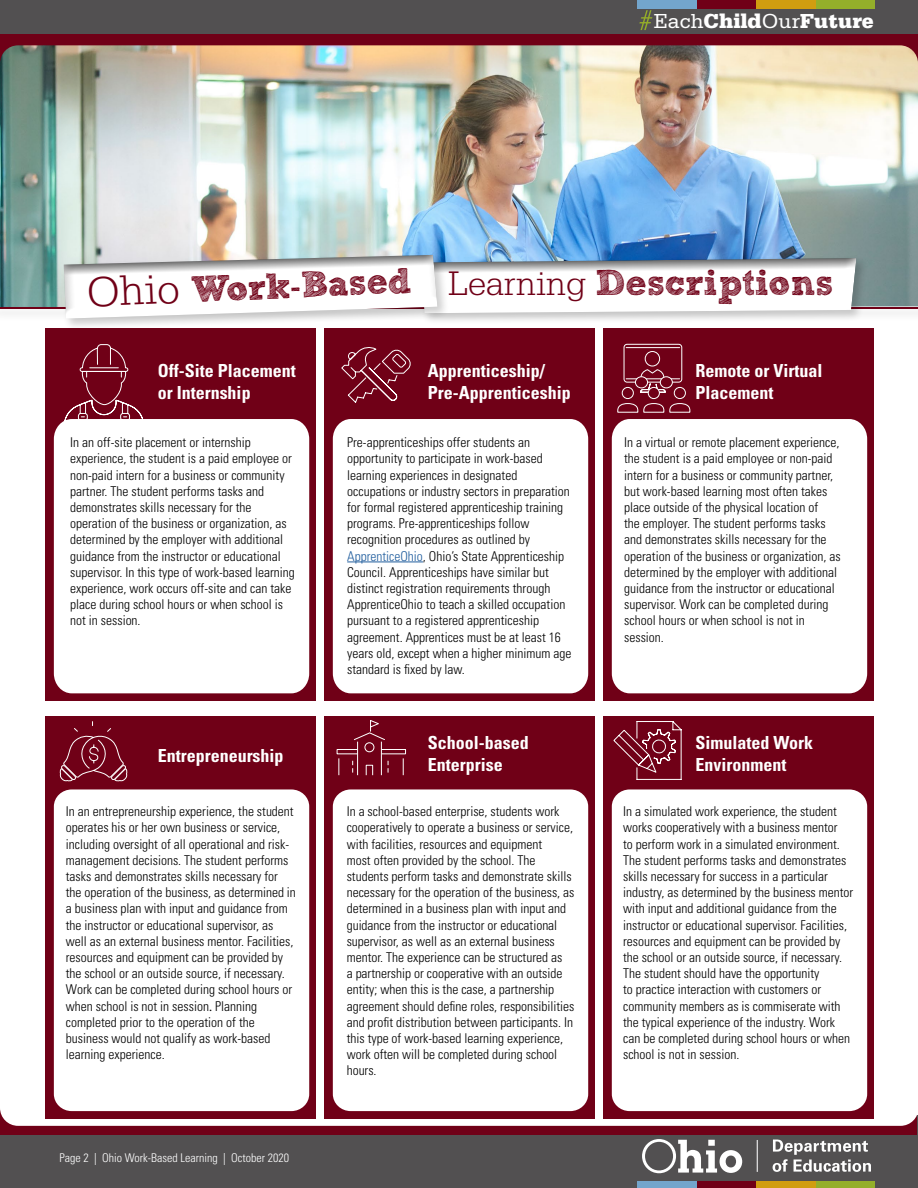
<style>
.page{position:relative;width:918px;height:1188px;background:#fff}
.page>*{position:absolute;margin:0;border:0;box-sizing:border-box;transform-origin:0 0}
.t1{font:36px "Sketch Rockwell";color:#700017}
.t2{font:900 21.45px "Serifa Std";color:#fff}
.t3{font:700 condensed 18px/21.6px "Univers LT Std";color:#fff}
.t4{font:300 condensed 13.5px/16.2px "Univers LT Std";color:#000}
.t5{font:300 condensed 12px "Univers LT Std";color:#fff}
.s1{font-weight:400}
.s2{font-family:"Serifa Std";font-weight:300;font-size:45px}
.s3{font-family:"Serifa Std";font-weight:300}
.s4{color:#215e9e}
.s5{font-family:"Minion Pro";font-weight:400;font-stretch:normal}
</style>
<div class="page">
<div style="left:0;top:1115px;width:918px;height:73px;background:#525051"></div>
<div style="left:0;top:0;width:918px;height:36px;background:#525051"></div>
<div style="left:0;top:34px;width:918px;height:29px;background:#700017"></div>
<div style="left:0;top:1105px;width:917px;height:29px;background:#700017"></div>
<div style="left:816px;top:0;width:59px;height:9px;background:#94af2a"></div>
<div style="left:756px;top:0;width:59px;height:9px;background:#d19d10"></div>
<div style="left:697px;top:0;width:59px;height:9px;background:#700017"></div>
<div style="left:638px;top:0;width:59px;height:9px;background:#73a5cc"></div>
<svg style="left:639px;top:10px;width:13px;height:20px"></svg>
<div style="left:816px;top:1182px;width:59px;height:6px;background:#94af2a"></div>
<div style="left:756px;top:1182px;width:59px;height:6px;background:#d19d10"></div>
<div style="left:697px;top:1182px;width:59px;height:6px;background:#700017"></div>
<div style="left:638px;top:1182px;width:59px;height:6px;background:#73a5cc"></div>
<svg style="left:642px;top:1139px;width:100px;height:34px"></svg>
<hr style="left:757px;top:1140px;width:1px;height:32px;background:#fff">
<svg style="left:773px;top:1140px;width:98px;height:32px"></svg>
<div style="left:0;top:50px;width:918px;height:1076px;background:#fff;border-radius:18px"></div>
<div style="left:45px;top:329px;width:271px;height:372px;background:#700017"></div>
<svg style="left:65px;top:344px;width:78px;height:75px"></svg>
<div style="left:54px;top:419px;width:255px;height:274px;background:#fff"></div>
<div style="left:45px;top:716px;width:271px;height:403px;background:#700017"></div>
<div style="left:54px;top:789px;width:255px;height:322px;background:#fff;border-radius:17px"></div>
<div style="left:324px;top:329px;width:271px;height:372px;background:#700017"></div>
<div style="left:333px;top:419px;width:255px;height:274px;background:#fff"></div>
<div style="left:324px;top:716px;width:271px;height:403px;background:#700017"></div>
<div style="left:333px;top:789px;width:255px;height:322px;background:#fff;border-radius:17px"></div>
<div style="left:603px;top:329px;width:271px;height:372px;background:#700017"></div>
<div style="left:612px;top:419px;width:255px;height:274px;background:#fff"></div>
<div style="left:603px;top:716px;width:271px;height:403px;background:#700017"></div>
<div style="left:612px;top:789px;width:255px;height:322px;background:#fff;border-radius:17px"></div>
<svg style="left:341px;top:344px;width:350px;height:69px"></svg>
<div style="left:622px;top:387px;width:12px;height:12px;border:1px solid #fff;border-radius:50%"></div>
<svg style="left:59px;top:721px;width:68px;height:61px"></svg>
<svg style="left:613px;top:721px;width:69px;height:59px"></svg>
<div style="left:365px;top:742px;width:9px;height:10px;border:1px solid #fff;border-radius:50%"></div>
<div style="left:366px;top:765px;width:7px;height:11px;border:1px solid #fff"></div>
<svg style="left:354px;top:720px;width:31px;height:20px"></svg>
<svg style="left:338px;top:758px;width:1px;height:17px"></svg>
<hr style="left:357px;top:742px;width:1px;height:33px;background:#fff">
<div style="left:337px;top:749px;width:21px;height:5px;border:1px solid #fff"></div>
<div style="left:381px;top:749px;width:25px;height:5px;border:1px solid #fff"></div>
<svg style="left:403px;top:758px;width:1px;height:17px"></svg>
<hr style="left:381px;top:742px;width:1px;height:33px;background:#fff">
<img style="left:0;top:45px;width:918px;height:259px">
<div style="left:0;top:304px;width:918px;height:17px;background:#000;opacity:.2"></div>
<hr style="left:0;top:307px;width:918px;height:2px;background:#700017">
<div style="left:419px;top:255px;width:449px;height:70px;background:#000;opacity:.2"></div>
<div style="left:411px;top:249px;width:454px;height:64px;background:#000;opacity:.75"></div>
<div style="left:61px;top:252px;width:388px;height:79px;background:#000;opacity:.2"></div>
<svg style="left:448px;top:255px;width:408px;height:64px"></svg>
<div style="left:56px;top:255px;width:392px;height:66px;background:#fff;opacity:.75"></div>
<div style="left:53px;top:245px;width:391px;height:74px;background:#000;opacity:.75"></div>
<hr style="left:347px;top:562px;width:76px;height:1px;background:#215e9e">
<h2 class="t2" style="left:654px;top:9px;width:222px"><span class="s1">Each</span>Child<span class="s1">Our</span>Future</h2>
<p class="t1" style="left:86px;top:276px;width:326px;rotate:-3deg"><span class="s2">Ohio</span> Work-Based</p>
<p class="t1" style="left:448px;top:263px;width:387px"><span class="s3">Learning</span> Descriptions</p>
<p class="t3" style="left:158px;top:360px;width:140px">Off-Site Placement or Internship</p>
<p class="t3" style="left:428px;top:360px;width:144px">Apprenticeship/<br>Pre-Apprenticeship</p>
<p class="t3" style="left:696px;top:360px;width:129px">Remote or Virtual<br>Placement</p>
<p class="t4" style="left:70px;top:434px;width:226px">In an off-site placement or internship experience, the student is a paid employee or non-paid intern for a business or community partner. The student performs tasks and demonstrates skills necessary for the operation of the business or organization, as determined by the employer with additional guidance from the instructor or educational supervisor. In this type of work-based learning experience, work occurs off-site and can take place during school hours or when school is not in session.</p>
<p class="t4" style="left:624px;top:434px;width:218px">In a virtual or remote placement experience, the student is a paid employee or non-paid intern for a business or community partner, but work-based learning most often takes place outside of the physical location of<br>the employer. The student performs tasks and demonstrates skills necessary for the operation of the business or organization, as determined by the employer with additional guidance from the instructor or educational supervisor. Work can be completed during school hours or when school is not in session.</p>
<p class="t4" style="left:347px;top:434px;width:226px">Pre-apprenticeships offer students an opportunity to participate in work-based learning experiences in designated occupations or industry sectors in preparation for formal registered apprenticeship training programs. Pre-apprenticeships follow recognition procedures as outlined by <span class="s4">ApprenticeOhio</span>, Ohio’s State Apprenticeship Council. Apprenticeships have similar but distinct registration requirements through ApprenticeOhio to teach a skilled occupation pursuant to a registered apprenticeship agreement. Apprentices must be at least 16 years old, except when a higher minimum age standard is fixed by law.</p>
<p class="t3" style="left:158px;top:745px;width:127px">Entrepreneurship</p>
<p class="t3" style="left:428px;top:732px;width:102px">School-based<br>Enterprise</p>
<p class="t3" style="left:696px;top:732px;width:119px">Simulated Work<br>Environment</p>
<p class="t4" style="left:66px;top:803px;width:232px">In an entrepreneurship experience, the student operates his or her own business or service, including oversight of all operational and risk&shy;management decisions. The student performs tasks and demonstrates skills necessary for the operation of the business, as determined in a business plan with input and guidance from the instructor or educational supervisor, as well as an external business mentor. Facilities, resources and equipment can be provided by the school or an outside source, if necessary.<br>Work can be completed during school hours or when school is not in session<span class="s5">.</span> Planning completed prior to the operation of the business would not qualify as work-based learning experience.</p>
<p class="t4" style="left:347px;top:803px;width:229px">In a school-based enterprise, students work cooperatively to operate a business or service, with facilities, resources and equipment<br>most often provided by the school. The students perform tasks and demonstrate skills necessary for the operation of the business, as determined in a business plan with input and guidance from the instructor or educational supervisor, as well as an external business mentor. The experience can be structured as<br>a partnership or cooperative with an outside entity; when this is the case, a partnership agreement should define roles, responsibilities and profit distribution between participants. In this type of work-based learning experience, work often will be completed during school hours.</p>
<p class="t4" style="left:623px;top:803px;width:232px">In a simulated work experience, the student works cooperatively with a business mentor<br>to perform work in a simulated environment.<br>The student performs tasks and demonstrates skills necessary for success in a particular industry, as determined by the business mentor with input and additional guidance from the instructor or educational supervisor. Facilities, resources and equipment can be provided by the school or an outside source, if necessary.<br>The student should have the opportunity<br>to practice interaction with customers or community members as is commiserate with the typical experience of the industry. Work can be completed during school hours or when school is not in session.</p>
<p class="t5" style="left:60px;top:1151px;width:231px">Page 2 | Ohio Work-Based Learning | October 2020</p>
</div>
